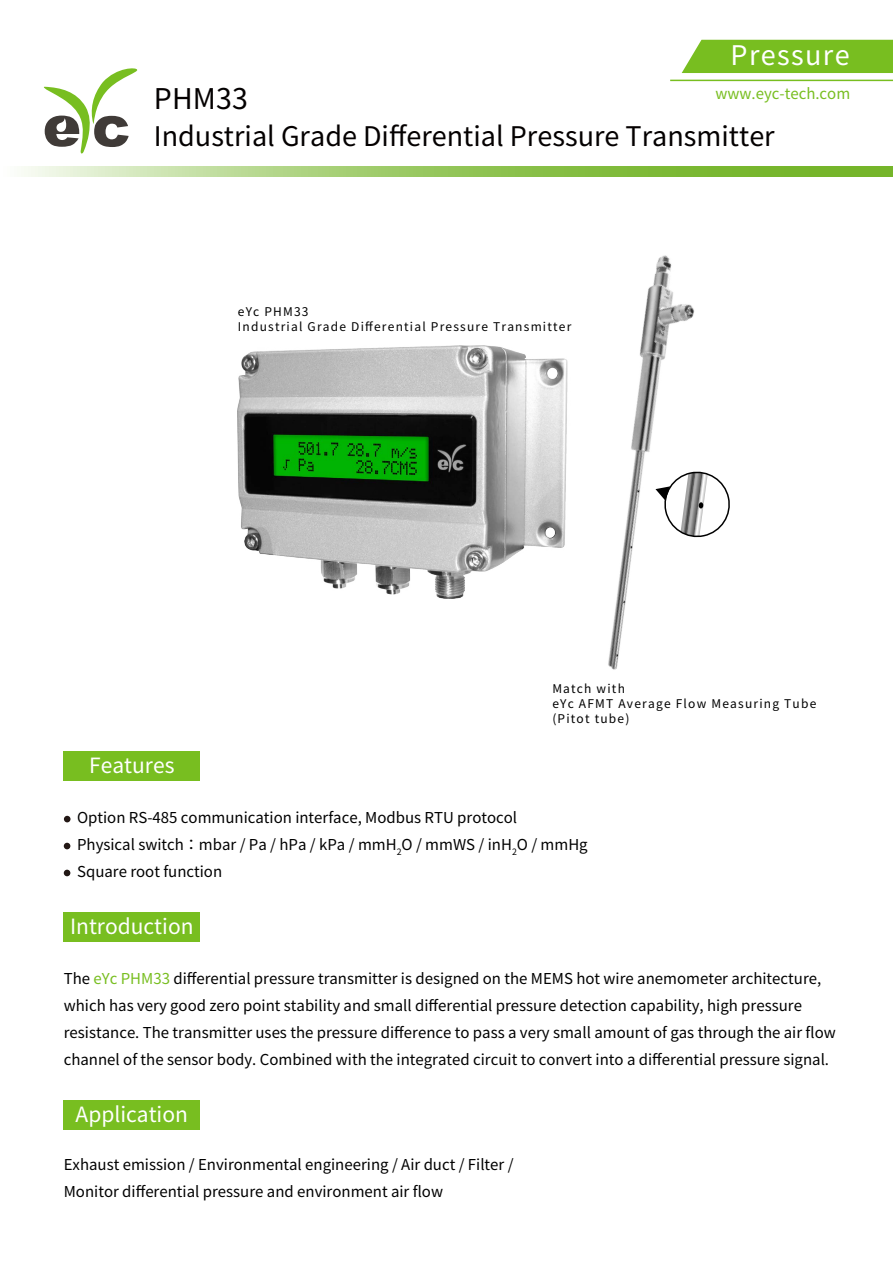
<style>
.page{position:relative;width:893px;height:1263px;background:#fff}
.page>*{position:absolute;margin:0;border:0;box-sizing:border-box;transform-origin:0 0}
.t1{font:28.5px "Noto Sans CJ Ktc";letter-spacing:.005em;color:#040000}
.t2{font:27px "Noto Sans CJ Ktc";color:#040000}
.t3{font:27px "Noto Sans CJ Ktc";letter-spacing:.05em;color:#fff}
.t4{font:21px "Noto Sans CJ Ktc";color:#fff}
.t5{font:15px/27px "Noto Sans CJ Ktc";color:#000}
.t6{font:15px "Noto Sans CJ Ktc";color:#78be20}
.t7{font:12px/15px "Noto Sans CJ Ktc";letter-spacing:.1em;color:#000}
.s1{color:#78be20}
</style>
<div class="page">
<svg style="left:43px;top:68px;width:95px;height:86px"></svg>
<svg style="left:21px;top:166px;width:872px;height:11px;background:#9ecb6a"></svg>
<div style="left:64px;top:751px;width:136px;height:30px;background:#78be20"></div>
<div style="left:64px;top:1100px;width:136px;height:30px;background:#78be20"></div>
<div style="left:64px;top:816px;width:7px;height:6px;background:#231815;border-radius:50%"></div>
<svg style="left:64px;top:843px;width:6px;height:6px"></svg>
<svg style="left:64px;top:870px;width:6px;height:6px"></svg>
<div style="left:64px;top:912px;width:136px;height:30px;background:#78be20"></div>
<img style="left:446px;top:255px;width:249px;height:415px">
<svg style="left:655px;top:468px;width:75px;height:71px"></svg>
<div style="left:682px;top:40px;width:211px;height:33px;background:#78be20"></div>
<hr style="left:670px;top:80px;width:223px;height:1px;background:#78be20">
<img style="left:238px;top:346px;width:335px;height:253px">
<h1 class="t1" style="left:154px;top:83px;width:96px">PHM33</h1>
<h2 class="t3" style="left:731px;top:40px;width:121px">Pressure</h2>
<p class="t6" style="left:715px;top:85px;width:136px">www.eyc-tech.com</p>
<h2 class="t2" style="left:154px;top:121px;width:622px">Industrial Grade Differential Pressure Transmitter</h2>
<p class="t7" style="left:238px;top:305px;width:335px">eYc PHM33<br>Industrial Grade Differential Pressure Transmitter</p>
<h3 class="t4" style="left:89px;top:753px;width:87px">Features</h3>
<p class="t7" style="left:552px;top:681px;width:266px">Match with<br>eYc AFMT Average Flow Measuring Tube (Pitot tube)</p>
<p class="t5" style="left:77px;top:804px;width:512px">Option RS-485 communication interface, Modbus RTU protocol<br>Physical switch：mbar / Pa / hPa / kPa / mmH<sub>2</sub>O / mmWS / inH<sub>2</sub>O / mmHg<br>Square root function</p>
<h3 class="t4" style="left:70px;top:914px;width:125px">Introduction</h3>
<p class="t5" style="left:64px;top:965px;width:774px">The <span class="s1">eYc PHM33</span> differential pressure transmitter is designed on the MEMS hot wire anemometer architecture, which has very good zero point stability and small differential pressure detection capability, high pressure resistance. The transmitter uses the pressure difference to pass a very small amount of gas through the air flow channel of the sensor body. Combined with the integrated circuit to convert into a differential pressure signal.</p>
<h3 class="t4" style="left:76px;top:1102px;width:114px">Application</h3>
<p class="t5" style="left:64px;top:1151px;width:451px">Exhaust emission / Environmental engineering / Air duct / Filter /<br>Monitor differential pressure and environment air flow</p>
</div>
